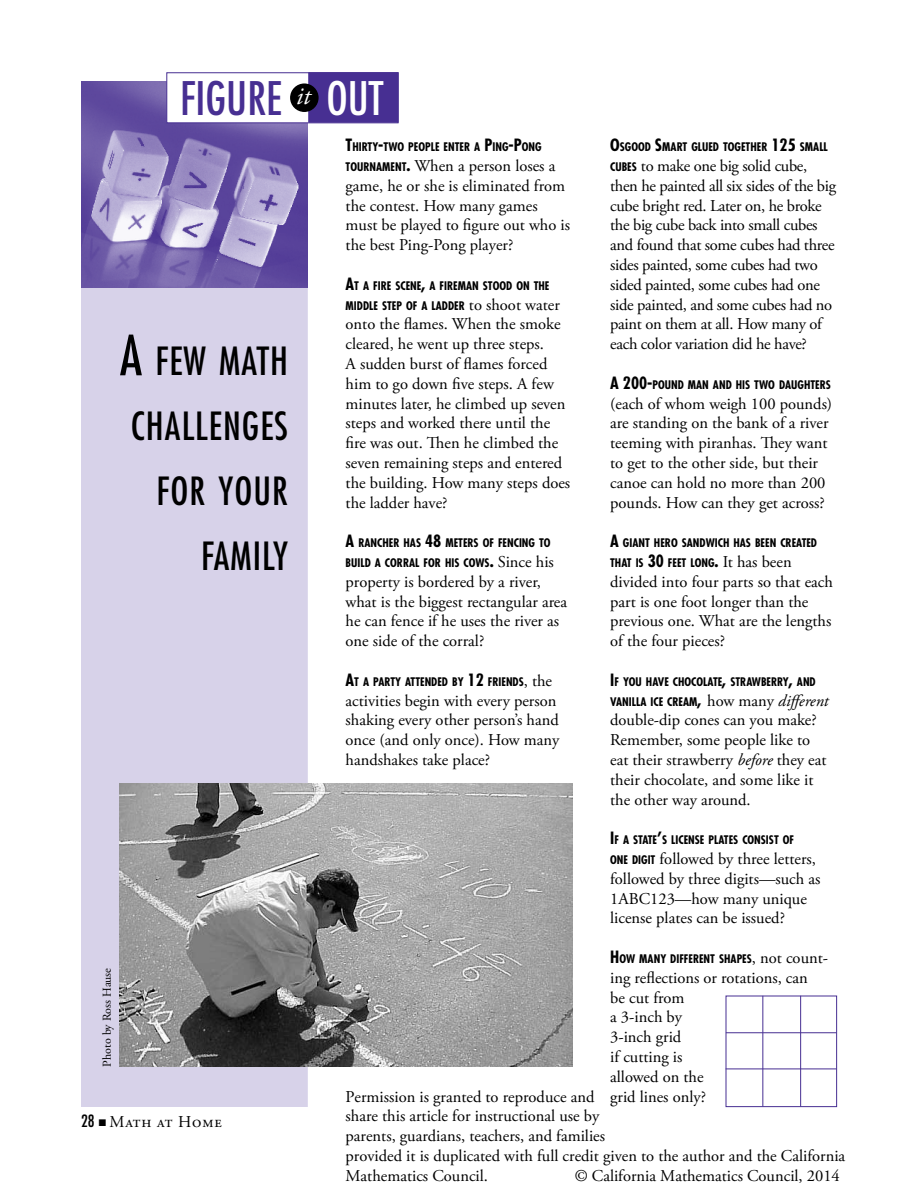
<style>
.page{position:relative;width:918px;height:1188px;background:#fff}
.page>*{position:absolute;margin:0;border:0;box-sizing:border-box;transform-origin:0 0}
.t1{font:condensed 45px "Futura Std";color:#472f92}
.t2{font:condensed 37.8px/64.8px "Futura Std";letter-spacing:.03em;color:#000;text-align:right}
.t3{font:italic 25.5px "Adobe Garamond Pro";color:#fff}
.t4{font:16.5px/19.8px "Adobe Garamond Pro";color:#000}
.t5{font:16.5px/19.8px "Adobe Garamond Pro";letter-spacing:-.02em;color:#000}
.t6{font:16.5px "Adobe Garamond Pro";letter-spacing:.05em;color:#000}
.t7{font:12px "Adobe Garamond Pro";letter-spacing:-.005em;color:#000}
.t8{font:700 condensed 11.55px/19.8px "Futura Std";color:#000}
.s1{color:#fff}
.s2{font-size:54px}
.s3{font-family:"Futura Std";font-stretch:condensed}
.s4{font-size:16.5px}
.s5{font-family:"Futura Std";font-weight:700;font-stretch:condensed;font-size:11.55px}
.s6{font-family:"Futura Std";font-weight:700;font-stretch:condensed}
.s7{font-family:"Adobe Garamond Pro";font-weight:400;font-stretch:normal;font-size:16.5px}
.s8{font-family:"Adobe Garamond Pro";font-weight:400;font-style:italic;font-stretch:normal;font-size:16.5px}
.s9{font-style:italic}
</style>
<div class="page">
<div style="left:81px;top:287px;width:227px;height:820px;background:#d7d2e9"></div>
<img style="left:81px;top:81px;width:227px;height:206px">
<img style="left:119px;top:784px;width:453px;height:282px">
<div style="left:166px;top:72px;width:232px;height:51px;background:#fff;border:1px solid #472f92"></div>
<div style="left:308px;top:72px;width:90px;height:51px;background:#472f92;border:1px solid #472f92"></div>
<div style="left:291px;top:84px;width:27px;height:27px;background:#000;border-radius:50%"></div>
<div style="left:290px;top:83px;width:29px;height:29px;border:2px solid #000;border-radius:50%"></div>
<div style="left:726px;top:996px;width:111px;height:111px;border:1px solid #472f92"></div>
<hr style="left:800px;top:996px;width:1px;height:110px;background:#472f92">
<hr style="left:762px;top:996px;width:1px;height:110px;background:#472f92">
<hr style="left:726px;top:1032px;width:111px;height:1px;background:#472f92">
<hr style="left:726px;top:1069px;width:111px;height:1px;background:#472f92">
<h1 class="t1" style="left:180px;top:72px;width:205px">FIGURE <span class="s1">OUT</span></h1>
<h3 class="t3" style="left:296px;top:81px;width:16px">it</h3>
<h2 class="t2" style="left:120px;top:329px;width:170px"><span class="s2">A</span> FEW MATH<br>CHALLENGES<br>FOR YOUR<br>FAMILY</h2>
<p class="t7" style="left:100px;top:1066px;width:100px;rotate:-90deg">Photo by Ross Hause</p>
<p class="t6" style="left:81px;top:1112px;width:142px"><span class="s3">28</span> ■ Math at Home</p>
<p class="t8" style="left:346px;top:137px;width:198px"><span class="s4">T</span>HIRTY<span class="s4">-</span>TWO PEOPLE ENTER A <span class="s4">P</span>ING<span class="s4">-P</span>ONG</p>
<p class="t4" style="left:346px;top:156px;width:226px"><span class="s5">TOURNAMENT</span><span class="s6">.</span> When a person loses a game, he or she is eliminated from the contest. How many games must be played to figure out who is the best Ping-Pong player?</p>
<p class="t8" style="left:346px;top:276px;width:216px"><span class="s4">A</span>T A FIRE SCENE<span class="s4">,</span> A FIREMAN STOOD ON THE<br>MIDDLE STEP OF A LADDER <span class="s7">to shoot water</span></p>
<p class="t4" style="left:346px;top:315px;width:226px">onto the flames. When the smoke cleared, he went up three steps.<br>A sudden burst of flames forced him to go down five steps. A few minutes later, he climbed up seven steps and worked there until the fire was out. Then he climbed the seven remaining steps and entered the building. How many steps does the ladder have?</p>
<p class="t8" style="left:346px;top:533px;width:210px"><span class="s4">A</span> RANCHER HAS <span class="s4">48</span> METERS OF FENCING TO<br>BUILD A CORRAL FOR HIS COWS<span class="s4">.</span> <span class="s7">Since his</span></p>
<p class="t4" style="left:346px;top:572px;width:223px">property is bordered by a river, what is the biggest rectangular area he can fence if he uses the river as one side of the corral?</p>
<p class="t8" style="left:346px;top:672px;width:208px"><span class="s4">A</span>T A PARTY ATTENDED BY <span class="s4">12</span> FRIENDS<span class="s7">, the</span></p>
<p class="t4" style="left:346px;top:691px;width:215px">activities begin with every person shaking every other person’s hand once (and only once). How many handshakes take place?</p>
<p class="t8" style="left:610px;top:137px;width:219px"><span class="s4">O</span>SGOOD <span class="s4">S</span>MART GLUED TOGETHER <span class="s4">125</span> SMALL</p>
<p class="t5" style="left:610px;top:156px;width:227px"><span class="s5">CUBES</span> to make one big solid cube, then he painted all six sides of the big cube bright red. Later on, he broke the big cube back into small cubes and found that some cubes had three sides painted, some cubes had two sided painted, some cubes had one side painted, and some cubes had no paint on them at all. How many of each color variation did he have?</p>
<p class="t8" style="left:610px;top:375px;width:222px"><span class="s4">A 200-</span>POUND MAN AND HIS TWO DAUGHTERS</p>
<p class="t4" style="left:610px;top:394px;width:224px">(each of whom weigh 100 pounds) are standing on the bank of a river teeming with piranhas. They want to get to the other side, but their canoe can hold no more than 200 pounds. How can they get across?</p>
<p class="t8" style="left:610px;top:533px;width:208px"><span class="s4">A</span> GIANT HERO SANDWICH HAS BEEN CREATED<br>THAT IS <span class="s4">30</span> FEET LONG<span class="s4">.</span> <span class="s7">It has been</span></p>
<p class="t4" style="left:610px;top:572px;width:224px">divided into four parts so that each part is one foot longer than the previous one. What are the lengths of the four pieces?</p>
<p class="t8" style="left:610px;top:672px;width:220px"><span class="s4">I</span>F YOU HAVE CHOCOLATE<span class="s4">,</span> STRAWBERRY<span class="s4">,</span> AND<br>VANILLA ICE CREAM<span class="s4">,</span> <span class="s7">how many</span> <span class="s8">different</span></p>
<p class="t4" style="left:610px;top:711px;width:218px">double-dip cones can you make?<br>Remember, some people like to eat their strawberry <span class="s9">before</span> they eat their chocolate, and some like it the other way around.</p>
<p class="t8" style="left:610px;top:830px;width:185px"><span class="s4">I</span>F A STATE<span class="s4">’</span>S LICENSE PLATES CONSIST OF</p>
<p class="t4" style="left:610px;top:849px;width:212px"><span class="s5">ONE DIGIT</span> followed by three letters, followed by three digits—such as<br>1ABC123—how many unique license plates can be issued?</p>
<p class="t8" style="left:610px;top:949px;width:219px"><span class="s4">H</span>OW MANY DIFFERENT SHAPES<span class="s7">, not count-</span></p>
<p class="t4" style="left:610px;top:968px;width:199px">ing reflections or rotations, can be cut from<br>a 3-inch by<br>3-inch grid<br>if cutting is<br>allowed on the<br>grid lines only?</p>
<p class="t4" style="left:346px;top:1087px;width:501px">Permission is granted to reproduce and<br>share this article for instructional use by<br>parents, guardians, teachers, and families<br>provided it is duplicated with full credit given to the author and the California Mathematics Council.</p>
<p class="t4" style="left:575px;top:1166px;width:267px">© California Mathematics Council, 2014</p>
</div>
